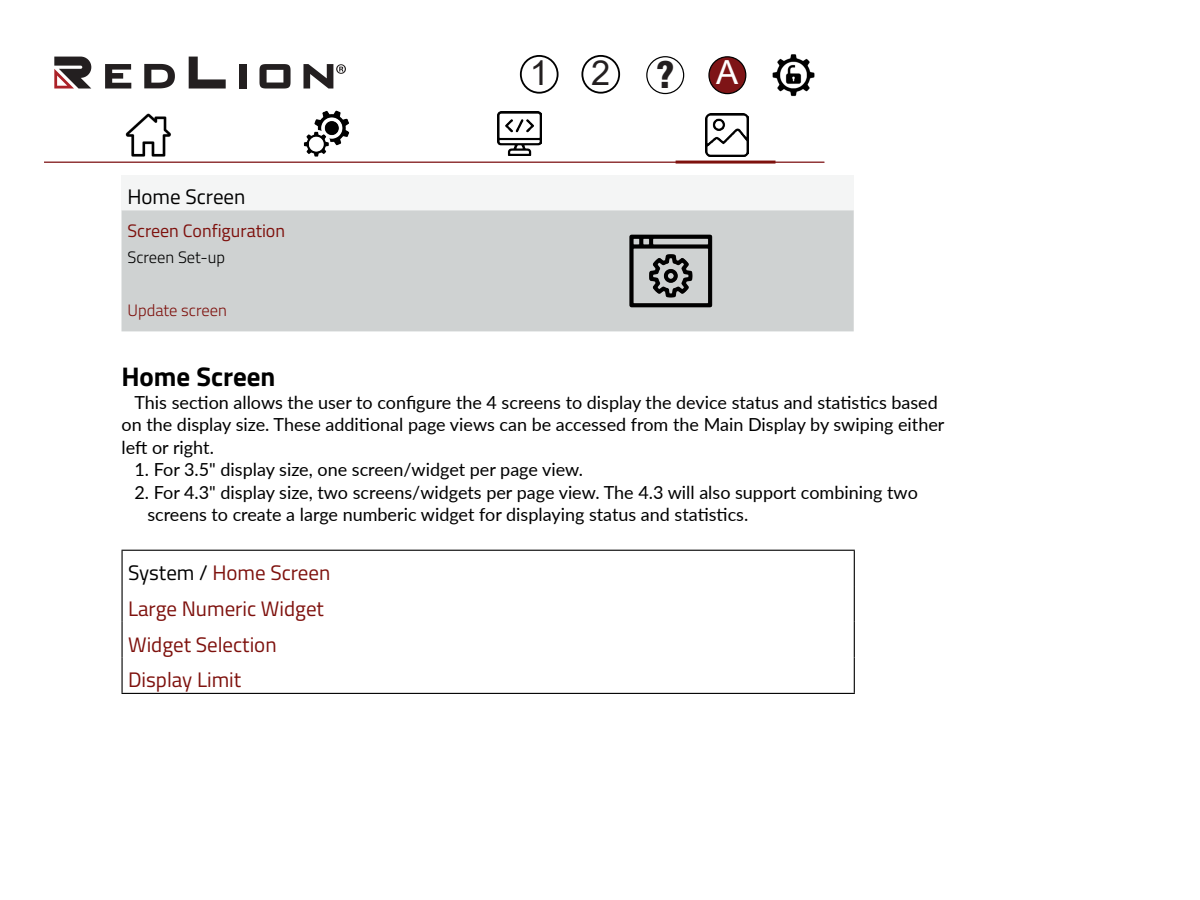
<style>
.page{position:relative;width:1200px;height:900px;background:#fff}
.page>*{position:absolute;margin:0;border:0;box-sizing:border-box;transform-origin:0 0}
.t1{font:900 condensed 35.7px "Swiss 721 BT";color:#231f20}
.t2{font:34.5px "Arial";color:#231f20}
.Heading_1{font:700 27px "Titillium";color:#000}
.Main_Menu{font:21px "Titillium Web";color:#7e110d}
.Main_Menu-2{font:21px "Titillium Web";color:#000}
.Spec_Text_1{font:18px/22.5px "Lato";color:#000}
.Body_Text{font:18px/22.5px "Lato";color:#000}
.t3{font:18px "Titillium Web";color:#7e110d}
.Subheading{font:300 16.5px "Titillium";color:#000}
.Subheading-2{font:300 16.5px "Titillium";color:#7e110d}
.s1{font-family:"Arial";font-weight:400;font-stretch:normal;font-size:33.15px;color:#fff}
.s2{color:#000}
</style>
<div class="page">
<div style="left:122px;top:175px;width:732px;height:35px;background:#f4f5f5"></div>
<div style="left:122px;top:210px;width:732px;height:121px;background:#cfd2d2"></div>
<img style="left:628px;top:233px;width:85px;height:76px">
<hr style="left:122px;top:550px;width:733px;height:1px;background:#000">
<hr style="left:122px;top:551px;width:1px;height:35px;background:#000">
<hr style="left:854px;top:551px;width:1px;height:35px;background:#000">
<hr style="left:122px;top:586px;width:1px;height:36px;background:#000">
<hr style="left:854px;top:586px;width:1px;height:36px;background:#000">
<hr style="left:122px;top:622px;width:1px;height:36px;background:#000">
<hr style="left:854px;top:622px;width:1px;height:36px;background:#000">
<hr style="left:122px;top:658px;width:1px;height:35px;background:#000">
<hr style="left:854px;top:658px;width:1px;height:35px;background:#000">
<hr style="left:122px;top:693px;width:733px;height:1px;background:#000">
<div style="left:581px;top:55px;width:39px;height:39px;border:2px solid #000;border-radius:50%"></div>
<div style="left:520px;top:55px;width:39px;height:39px;border:2px solid #000;border-radius:50%"></div>
<div style="left:709px;top:57px;width:37px;height:37px;background:#7e1416;border-radius:50%"></div>
<div style="left:708px;top:56px;width:38px;height:38px;border:1px solid #000;border-radius:50%"></div>
<img style="left:772px;top:54px;width:43px;height:43px">
<svg style="left:189px;top:57px;width:37px;height:32px"></svg>
<svg style="left:54px;top:57px;width:37px;height:32px"></svg>
<svg style="left:260px;top:64px;width:31px;height:25px"></svg>
<div style="left:239px;top:64px;width:8px;height:25px;background:#231f20"></div>
<svg style="left:144px;top:64px;width:31px;height:24px"></svg>
<svg style="left:105px;top:64px;width:26px;height:25px"></svg>
<svg style="left:303px;top:64px;width:43px;height:25px"></svg>
<div style="left:646px;top:56px;width:38px;height:38px;border:1px solid #000;border-radius:50%"></div>
<img style="left:125px;top:113px;width:46px;height:44px">
<img style="left:290px;top:110px;width:73px;height:52px">
<img style="left:498px;top:111px;width:44px;height:45px">
<img style="left:706px;top:113px;width:43px;height:43px">
<hr style="left:45px;top:162px;width:779px;height:1px;background:#7e1416">
<hr style="left:676px;top:161px;width:99px;height:3px;background:#7e110d">
<p class="Main_Menu-2" style="left:128px;top:182px;width:120px">Home Screen</p>
<p class="t3" style="left:128px;top:217px;width:159px">Screen Configuration</p>
<p class="Subheading" style="left:128px;top:246px;width:99px">Screen Set-up</p>
<p class="Subheading-2" style="left:128px;top:299px;width:101px">Update screen</p>
<p class="t2" style="left:530px;top:49px;width:82px">1 2</p>
<p class="t1" style="left:656px;top:53px;width:84px">? <span class="s1">A</span></p>
<p class="Heading_1" style="left:122px;top:356px;width:156px">Home Screen</p>
<p class="Body_Text" style="left:122px;top:390px;width:824px;text-indent:13px">This section allows the user to configure the 4 screens to display the device status and statistics based on the display size. These additional page views can be accessed from the Main Display by swiping either left or right.</p>
<p class="Spec_Text_1" style="left:134px;top:458px;width:450px">1. For 3.5" display size, one screen/widget per page view.</p>
<p class="Spec_Text_1" style="left:147px;top:480px;width:772px;text-indent:-13px">2. For 4.3" display size, two screens/widgets per page view. The 4.3 will also support combining two screens to create a large numberic widget for displaying status and statistics.</p>
<p class="Main_Menu" style="left:128px;top:557px;width:204px"><span class="s2">System /</span> Home Screen</p>
<p class="Main_Menu" style="left:128px;top:593px;width:197px">Large Numeric Widget</p>
<p class="Main_Menu" style="left:128px;top:629px;width:150px">Widget Selection</p>
<p class="Main_Menu" style="left:128px;top:665px;width:115px">Display Limit</p>
</div>
